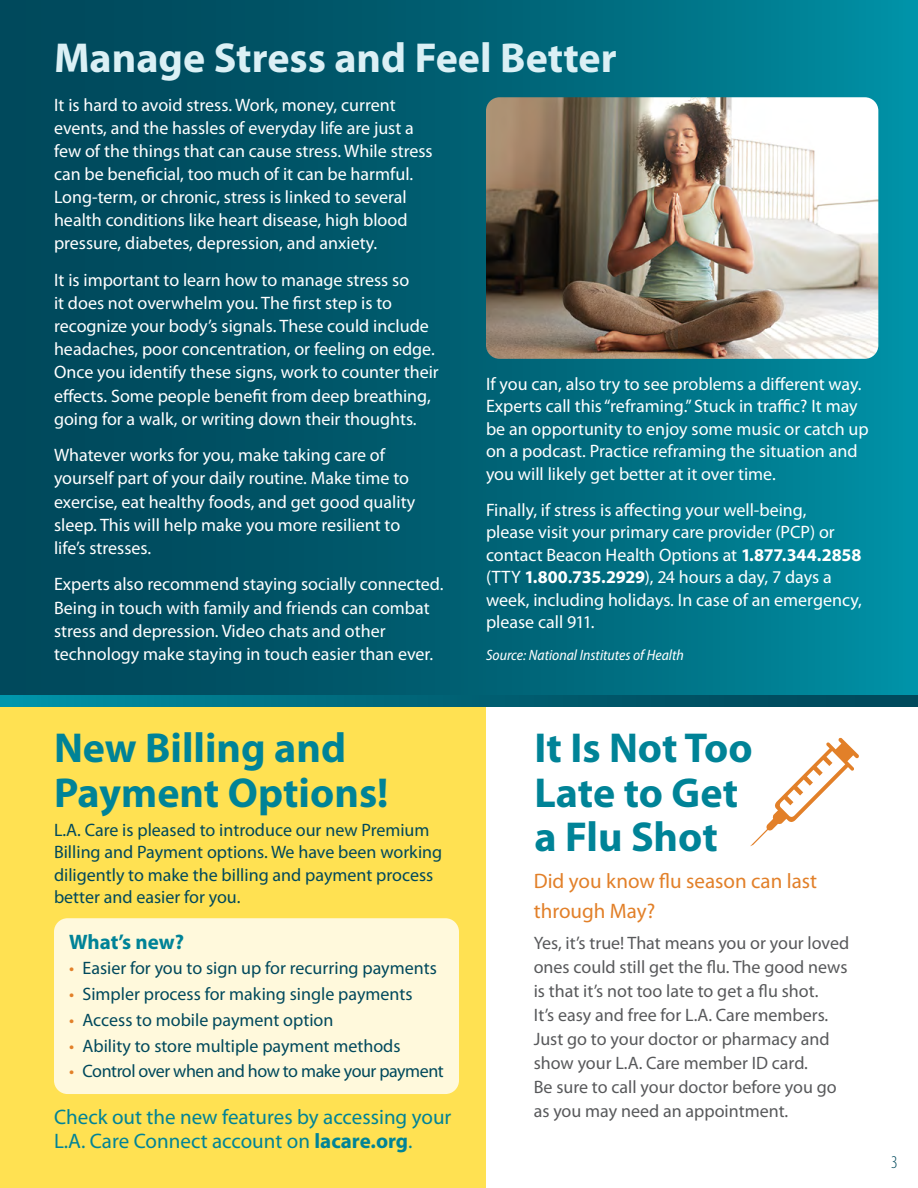
<style>
.page{position:relative;width:918px;height:1188px;background:#fff}
.page>*{position:absolute;margin:0;border:0;box-sizing:border-box;transform-origin:0 0}
.t1{font:700 42px/45px "Myriad Pro";color:#008397}
.t2{font:700 42px "Myriad Pro";color:#dbf0f5}
.t3{font:21px/24px "Myriad Pro";color:#008397}
.t4{font:21px/30px "Myriad Pro";color:#e28029}
.t5{font:700 21px "Myriad Pro";letter-spacing:-.005em;color:#008397}
.t6{font:18px/23.1px "Myriad Pro";color:#fff}
.t7{font:18px/22.5px "Myriad Pro";color:#00495c}
.t8{font:18px/24px "Myriad Pro";color:#58595b}
.t9{font:18px "Myriad Pro";letter-spacing:-.025em;color:#00495c}
.t10{font:300 condensed 18px "Myriad Pro";color:#00495c}
.t11{font:italic semi-condensed 15px "Myriad Pro";color:#fff}
.s1{font-weight:700}
.s2{color:#e28029}
</style>
<div class="page">
<div style="left:0;top:700px;width:486px;height:488px;background:#ffe152"></div>
<div style="left:54px;top:918px;width:405px;height:176px;background:#fff9dc;border-radius:14px"></div>
<div style="left:0;top:0;width:918px;height:700px;background:linear-gradient(to right,#003f51,#008a9e)"></div>
<svg style="left:0;top:695px;width:918px;height:11px"></svg>
<img style="left:486px;top:97px;width:392px;height:262px">
<svg style="left:750px;top:738px;width:109px;height:108px"></svg>
<h2 class="t2" style="left:54px;top:30px;width:564px">Manage Stress and Feel Better</h2>
<p class="t6" style="left:54px;top:93px;width:380px">It is hard to avoid stress. Work, money, current events, and the hassles of everyday life are just a few of the things that can cause stress. While stress can be beneficial, too much of it can be harmful.<br>Long-term, or chronic, stress is linked to several health conditions like heart disease, high blood pressure, diabetes, depression, and anxiety.</p>
<p class="t6" style="left:54px;top:268px;width:386px">It is important to learn how to manage stress so<br>it does not overwhelm you. The first step is to recognize your body’s signals. These could include headaches, poor concentration, or feeling on edge.<br>Once you identify these signs, work to counter their effects. Some people benefit from deep breathing, going for a walk, or writing down their thoughts.</p>
<p class="t6" style="left:54px;top:443px;width:363px">Whatever works for you, make taking care of yourself part of your daily routine. Make time to exercise, eat healthy foods, and get good quality sleep. This will help make you more resilient to life’s stresses.</p>
<p class="t6" style="left:54px;top:573px;width:391px">Experts also recommend staying socially connected.<br>Being in touch with family and friends can combat stress and depression. Video chats and other technology make staying in touch easier than ever.</p>
<p class="t6" style="left:486px;top:372px;width:384px;line-height:22.5px">If you can, also try to see problems a different way.<br>Experts call this “reframing.” Stuck in traffic? It may be an opportunity to enjoy some music or catch up on a podcast. Practice reframing the situation and you will likely get better at it over time.</p>
<p class="t6" style="left:486px;top:498px;width:378px;line-height:22.5px">Finally, if stress is affecting your well-being,<br>please visit your primary care provider (PCP) or contact Beacon Health Options at <span class="s1">1.877.344.2858 </span>(TTY <span class="s1">1.800.735.2929</span>), 24 hours a day, 7 days a week, including holidays. In case of an emergency, please call 911.</p>
<p class="t11" style="left:486px;top:647px;width:199px">Source: National Institutes of Health</p>
<h2 class="t1" style="left:54px;top:724px;width:336px">New Billing and<br>Payment Options!</h2>
<p class="t7" style="left:54px;top:818px;width:390px">L.A. Care is pleased to introduce our new Premium Billing and Payment options. We have been working diligently to make the billing and payment process better and easier for you.</p>
<h3 class="t5" style="left:69px;top:928px;width:117px">What’s new?</h3>
<p class="t7" style="left:69px;top:957px;width:369px"><span class="s2">•</span> Easier for you to sign up for recurring payments</p>
<p class="t7" style="left:69px;top:983px;width:345px"><span class="s2">•</span> Simpler process for making single payments</p>
<p class="t7" style="left:69px;top:1008px;width:266px"><span class="s2">•</span> Access to mobile payment option</p>
<p class="t7" style="left:69px;top:1034px;width:333px"><span class="s2">•</span> Ability to store multiple payment methods</p>
<p class="t9" style="left:69px;top:1060px;width:376px"><span class="s2">•</span> Control over when and how to make your payment</p>
<p class="t3" style="left:54px;top:1105px;width:399px">Check out the new features by accessing your<br>L.A. Care Connect account on <span class="s1">lacare.org</span>.</p>
<h2 class="t1" style="left:534px;top:724px;width:220px">It Is Not Too<br>Late to Get a Flu Shot</h2>
<p class="t4" style="left:534px;top:866px;width:285px">Did you know flu season can last through May?</p>
<p class="t8" style="left:534px;top:931px;width:317px">Yes, it’s true! That means you or your loved ones could still get the flu. The good news is that it’s not too late to get a flu shot.<br>It’s easy and free for L.A. Care members.<br>Just go to your doctor or pharmacy and show your L.A. Care member ID card.<br>Be sure to call your doctor before you go as you may need an appointment.</p>
<p class="t10" style="left:891px;top:1152px;width:8px">3</p>
</div>
